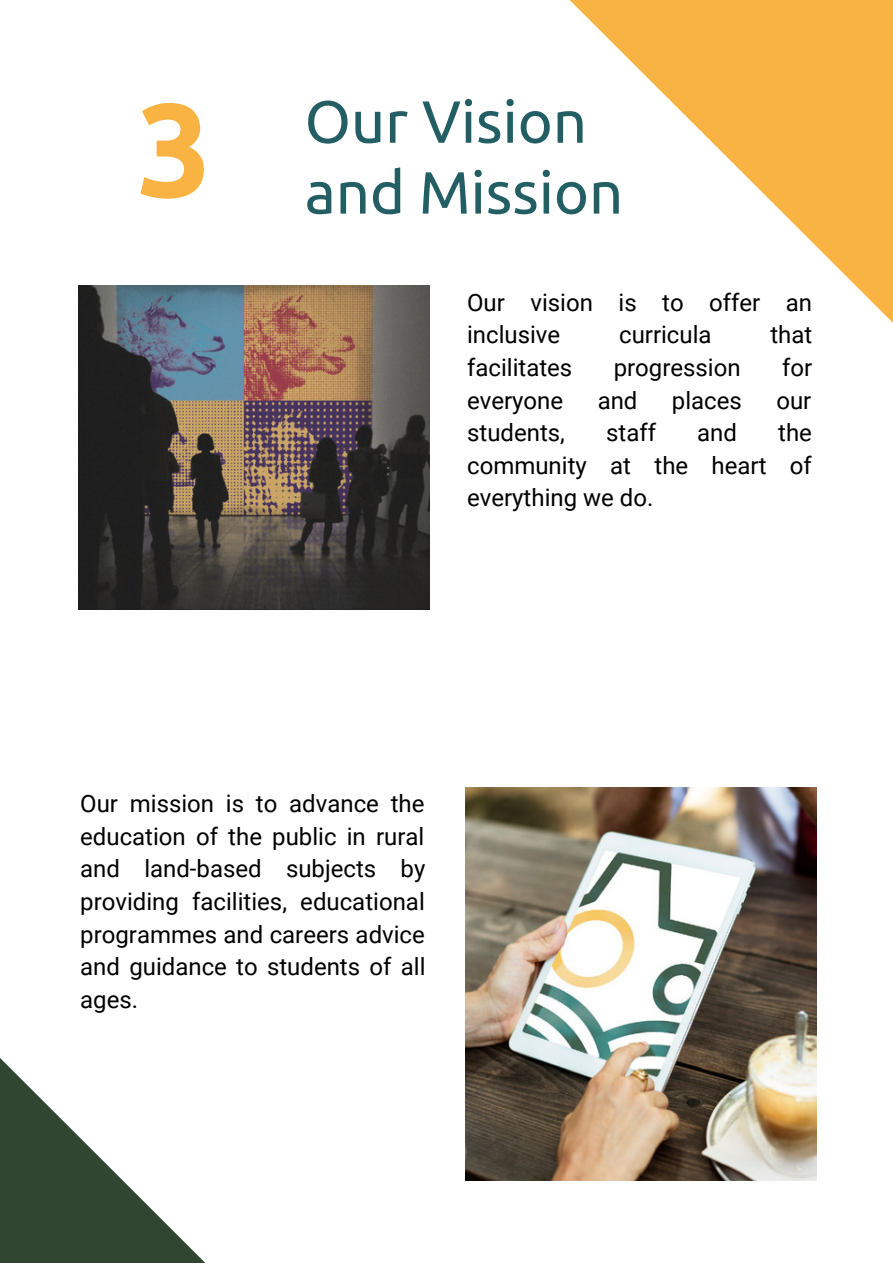
<style>
.page{position:relative;width:893px;height:1264px;background:#fff}
.page>*{position:absolute;margin:0;border:0;box-sizing:border-box;transform-origin:0 0}
.t1{font:700 132.3px "Ubuntu";color:#f9b342}
.t2{font:59.55px "Ubuntu";color:#225e64}
.t3{font:24px/32.5px "Roboto";color:#000;text-align:justify}
</style>
<div class="page">
<svg style="left:569px;top:0;width:323px;height:322px"></svg>
<svg style="left:0;top:1058px;width:466px;height:204px"></svg>
<img style="left:79px;top:286px;width:350px;height:323px">
<img style="left:465px;top:787px;width:351px;height:393px">
<h1 class="t1" style="left:137px;top:73px;width:77px">3</h1>
<h2 class="t2" style="left:305px;top:87px;width:284px">Our Vision</h2>
<h2 class="t2" style="left:305px;top:158px;width:320px">and Mission</h2>
<p class="t3" style="left:467px;top:286px;width:346px">Our vision is to offer an inclusive</p>
<p class="t3" style="left:619px;top:319px;width:94px">curricula</p>
<p class="t3" style="left:770px;top:319px;width:43px">that</p>
<p class="t3" style="left:467px;top:351px;width:107px">facilitates</p>
<p class="t3" style="left:613px;top:351px;width:128px">progression</p>
<p class="t3" style="left:782px;top:351px;width:32px">for</p>
<p class="t3" style="left:467px;top:384px;width:98px">everyone</p>
<p class="t3" style="left:597px;top:384px;width:41px">and</p>
<p class="t3" style="left:672px;top:384px;width:71px">places</p>
<p class="t3" style="left:776px;top:384px;width:36px">our</p>
<p class="t3" style="left:467px;top:416px;width:99px">students,</p>
<p class="t3" style="left:606px;top:416px;width:51px">staff</p>
<p class="t3" style="left:697px;top:416px;width:41px">and</p>
<p class="t3" style="left:467px;top:416px;width:346px;text-indent:311px">the community at the heart of everything we do.</p>
<p class="t3" style="left:80px;top:787px;width:347px">Our mission is to advance the education of the public in rural and land-based subjects by providing facilities, educational programmes and careers advice and guidance to students of all ages.</p>
</div>
